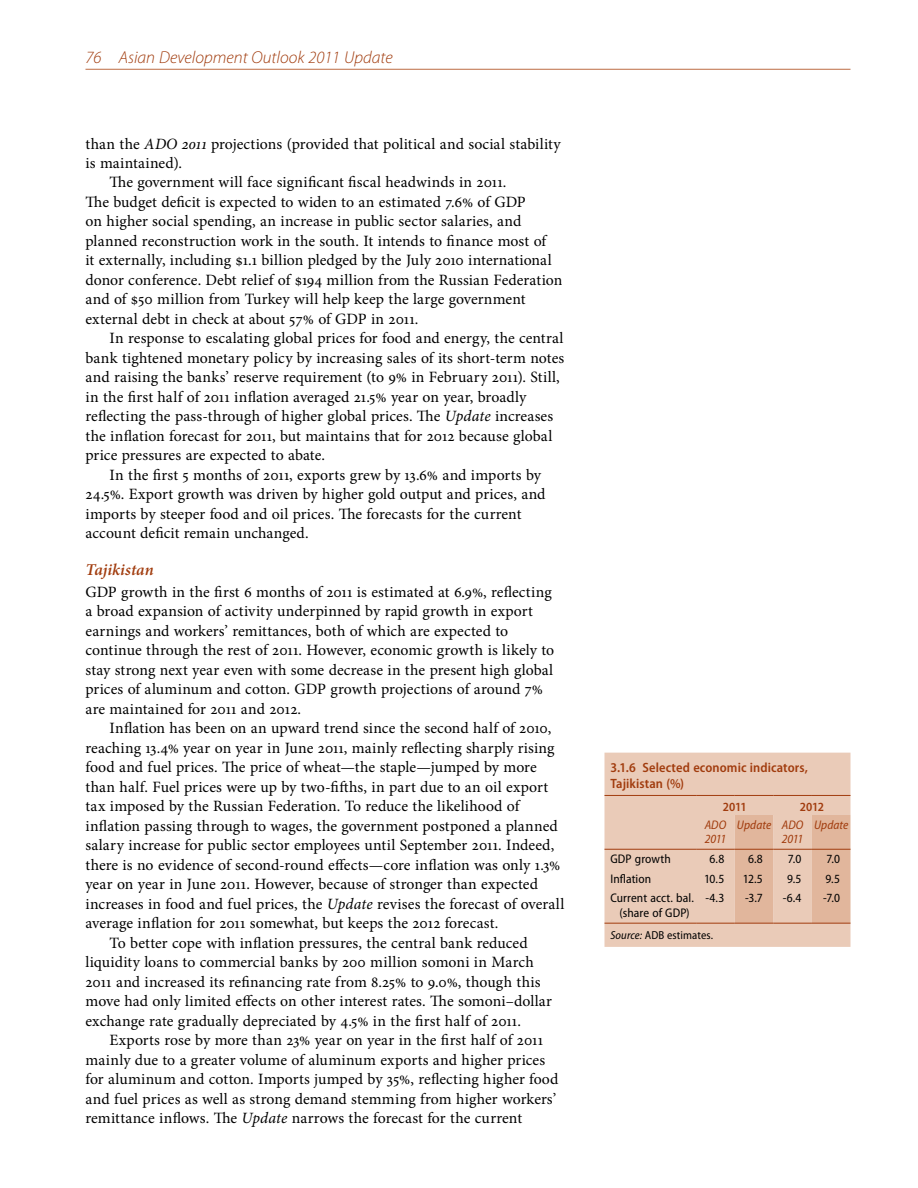
<style>
.page{position:relative;width:918px;height:1188px;background:#fff}
.page>*{position:absolute;margin:0;border:0;box-sizing:border-box;transform-origin:0 0}
.t1{font:italic 300 17.25px "Myriad Pro";color:#a13c0e}
.t2{font:italic 600 16.5px "Minion Pro";letter-spacing:.005em;color:#a13c0e}
.t3{font:15.75px/19.5px "Minion Pro";letter-spacing:.005em;color:#000}
.t4{font:600 semi-condensed 13.5px/16.2px "Myriad Pro";letter-spacing:.01em;color:#a13c0e}
.t5{font:semi-condensed 12.6px/15px "Myriad Pro";letter-spacing:.005em;color:#000;text-align:center}
.t6{font:italic semi-condensed 12.6px/14.4px "Myriad Pro";color:#a13c0e}
.t7{font:600 semi-condensed 12.6px "Myriad Pro";color:#a13c0e}
.t8{font:semi-condensed 11.7px "Myriad Pro";letter-spacing:.01em;color:#000}
.s1{font-style:italic}
</style>
<div class="page">
<hr style="left:86px;top:69px;width:764px;height:1px;background:#bc6b43">
<div style="left:604px;top:753px;width:246px;height:194px;background:#eacbb8"></div>
<svg style="left:735px;top:815px;width:115px;height:108px;background:#e3bca4"></svg>
<hr style="left:604px;top:795px;width:92px;height:1px;background:#a13c0e">
<hr style="left:696px;top:795px;width:39px;height:1px;background:#a13c0e">
<hr style="left:735px;top:795px;width:38px;height:1px;background:#a13c0e">
<hr style="left:773px;top:795px;width:39px;height:1px;background:#a13c0e">
<hr style="left:812px;top:795px;width:39px;height:1px;background:#a13c0e">
<hr style="left:604px;top:849px;width:92px;height:1px;background:#a13c0e">
<hr style="left:696px;top:849px;width:39px;height:1px;background:#a13c0e">
<hr style="left:735px;top:849px;width:38px;height:1px;background:#a13c0e">
<hr style="left:773px;top:849px;width:39px;height:1px;background:#a13c0e">
<hr style="left:812px;top:849px;width:39px;height:1px;background:#a13c0e">
<hr style="left:604px;top:923px;width:92px;height:1px;background:#a13c0e">
<hr style="left:696px;top:923px;width:39px;height:1px;background:#a13c0e">
<hr style="left:735px;top:923px;width:38px;height:1px;background:#a13c0e">
<hr style="left:773px;top:923px;width:39px;height:1px;background:#a13c0e">
<hr style="left:812px;top:923px;width:39px;height:1px;background:#a13c0e">
<p class="t1" style="left:86px;top:48px;width:309px">76 Asian Development Outlook 2011 Update</p>
<p class="t3" style="left:86px;top:134px;width:477px">than the <span class="s1">ADO 2011</span> projections (provided that political and social stability</p>
<p class="t3" style="left:86px;top:153px;width:98px">is maintained).</p>
<p class="t3" style="left:110px;top:173px;width:398px">The government will face significant fiscal headwinds in 2011.</p>
<p class="t3" style="left:86px;top:192px;width:442px">The budget deficit is expected to widen to an estimated 7.6% of GDP</p>
<p class="t3" style="left:86px;top:212px;width:437px">on higher social spending, an increase in public sector salaries, and</p>
<p class="t3" style="left:86px;top:231px;width:462px">planned reconstruction work in the south. It intends to finance most of</p>
<p class="t3" style="left:86px;top:251px;width:468px">it externally, including $1.1 billion pledged by the July 2010 international</p>
<p class="t3" style="left:86px;top:270px;width:478px">donor conference. Debt relief of $194 million from the Russian Federation</p>
<p class="t3" style="left:86px;top:290px;width:442px">and of $50 million from Turkey will help keep the large government</p>
<p class="t3" style="left:86px;top:309px;width:334px">external debt in check at about 57% of GDP in 2011.</p>
<p class="t3" style="left:110px;top:329px;width:456px">In response to escalating global prices for food and energy, the central</p>
<p class="t3" style="left:86px;top:348px;width:480px">bank tightened monetary policy by increasing sales of its short-term notes</p>
<p class="t3" style="left:86px;top:368px;width:476px">and raising the banks’ reserve requirement (to 9% in February 2011). Still,</p>
<p class="t3" style="left:86px;top:387px;width:443px">in the first half of 2011 inflation averaged 21.5% year on year, broadly</p>
<p class="t3" style="left:86px;top:407px;width:469px">reflecting the pass-through of higher global prices. The <span class="s1">Update</span> increases</p>
<p class="t3" style="left:86px;top:426px;width:468px">the inflation forecast for 2011, but maintains that for 2012 because global</p>
<p class="t3" style="left:86px;top:446px;width:241px">price pressures are expected to abate.</p>
<p class="t3" style="left:110px;top:465px;width:433px">In the first 5 months of 2011, exports grew by 13.6% and imports by</p>
<p class="t3" style="left:86px;top:485px;width:462px">24.5%. Export growth was driven by higher gold output and prices, and</p>
<p class="t3" style="left:86px;top:504px;width:437px">imports by steeper food and oil prices. The forecasts for the current</p>
<p class="t3" style="left:86px;top:524px;width:225px">account deficit remain unchanged.</p>
<p class="t2" style="left:86px;top:558px;width:70px">Tajikistan</p>
<p class="t3" style="left:86px;top:582px;width:470px">GDP growth in the first 6 months of 2011 is estimated at 6.9%, reflecting a broad expansion of activity underpinned by rapid growth in export earnings and workers’ remittances, both of which are expected to continue through the rest of 2011. However, economic growth is likely to stay strong next year even with some decrease in the present high global prices of aluminum and cotton. GDP growth projections of around 7% are maintained for 2011 and 2012.</p>
<p class="t3" style="left:110px;top:719px;width:443px">Inflation has been on an upward trend since the second half of 2010,</p>
<p class="t3" style="left:86px;top:738px;width:471px">reaching 13.4% year on year in June 2011, mainly reflecting sharply rising</p>
<p class="t3" style="left:86px;top:758px;width:453px">food and fuel prices. The price of wheat—the staple—jumped by more</p>
<p class="t3" style="left:86px;top:777px;width:464px">than half. Fuel prices were up by two-fifths, in part due to an oil export</p>
<p class="t3" style="left:86px;top:797px;width:436px">tax imposed by the Russian Federation. To reduce the likelihood of</p>
<p class="t3" style="left:86px;top:816px;width:474px">inflation passing through to wages, the government postponed a planned</p>
<p class="t3" style="left:86px;top:836px;width:470px">salary increase for public sector employees until September 2011. Indeed,</p>
<p class="t3" style="left:86px;top:855px;width:476px">there is no evidence of second-round effects—core inflation was only 1.3%</p>
<p class="t3" style="left:86px;top:875px;width:454px">year on year in June 2011. However, because of stronger than expected</p>
<p class="t3" style="left:86px;top:894px;width:480px">increases in food and fuel prices, the <span class="s1">Update</span> revises the forecast of overall</p>
<p class="t3" style="left:86px;top:914px;width:414px">average inflation for 2011 somewhat, but keeps the 2012 forecast.</p>
<p class="t3" style="left:110px;top:933px;width:420px">To better cope with inflation pressures, the central bank reduced</p>
<p class="t3" style="left:86px;top:953px;width:450px">liquidity loans to commercial banks by 200 million somoni in March</p>
<p class="t3" style="left:86px;top:972px;width:457px">2011 and increased its refinancing rate from 8.25% to 9.0%, though this</p>
<p class="t3" style="left:86px;top:992px;width:468px">move had only limited effects on other interest rates. The somoni–dollar</p>
<p class="t3" style="left:86px;top:1011px;width:437px">exchange rate gradually depreciated by 4.5% in the first half of 2011.</p>
<p class="t3" style="left:110px;top:1031px;width:435px">Exports rose by more than 23% year on year in the first half of 2011</p>
<p class="t3" style="left:86px;top:1050px;width:461px">mainly due to a greater volume of aluminum exports and higher prices</p>
<p class="t3" style="left:86px;top:1070px;width:474px">for aluminum and cotton. Imports jumped by 35%, reflecting higher food</p>
<p class="t3" style="left:86px;top:1089px;width:472px">and fuel prices as well as strong demand stemming from higher workers’</p>
<p class="t3" style="left:86px;top:1109px;width:438px">remittance inflows. The <span class="s1">Update</span> narrows the forecast for the current</p>
<p class="t4" style="left:610px;top:759px;width:199px">3.1.6 Selected economic indicators,<br>Tajikistan (%)</p>
<p class="t7" style="left:723px;top:800px;width:25px">2011</p>
<p class="t7" style="left:800px;top:800px;width:26px">2012</p>
<p class="t6" style="left:705px;top:818px;width:23px">ADO<br>2011</p>
<p class="t6" style="left:737px;top:818px;width:68px;text-align:right">Update ADO<br>2011</p>
<p class="t6" style="left:814px;top:818px;width:36px">Update</p>
<p class="t5" style="left:611px;top:852px;width:62px">GDP growth</p>
<p class="t5" style="left:710px;top:852px;width:16px">6.8</p>
<p class="t5" style="left:748px;top:852px;width:16px">6.8</p>
<p class="t5" style="left:788px;top:852px;width:15px">7.0</p>
<p class="t5" style="left:827px;top:852px;width:15px">7.0</p>
<p class="t5" style="left:611px;top:871px;width:42px">Inflation</p>
<p class="t5" style="left:704px;top:871px;width:22px">10.5</p>
<p class="t5" style="left:743px;top:871px;width:22px">12.5</p>
<p class="t5" style="left:787px;top:871px;width:16px">9.5</p>
<p class="t5" style="left:826px;top:871px;width:16px">9.5</p>
<p class="t5" style="left:611px;top:891px;width:85px">Current acct. bal. (share of GDP)</p>
<p class="t5" style="left:705px;top:891px;width:20px">-4.3</p>
<p class="t5" style="left:745px;top:891px;width:19px">-3.7</p>
<p class="t5" style="left:783px;top:891px;width:20px">-6.4</p>
<p class="t5" style="left:823px;top:891px;width:18px">-7.0</p>
<p class="t8" style="left:610px;top:929px;width:104px"><span class="s1">Source:</span> ADB estimates.</p>
</div>
